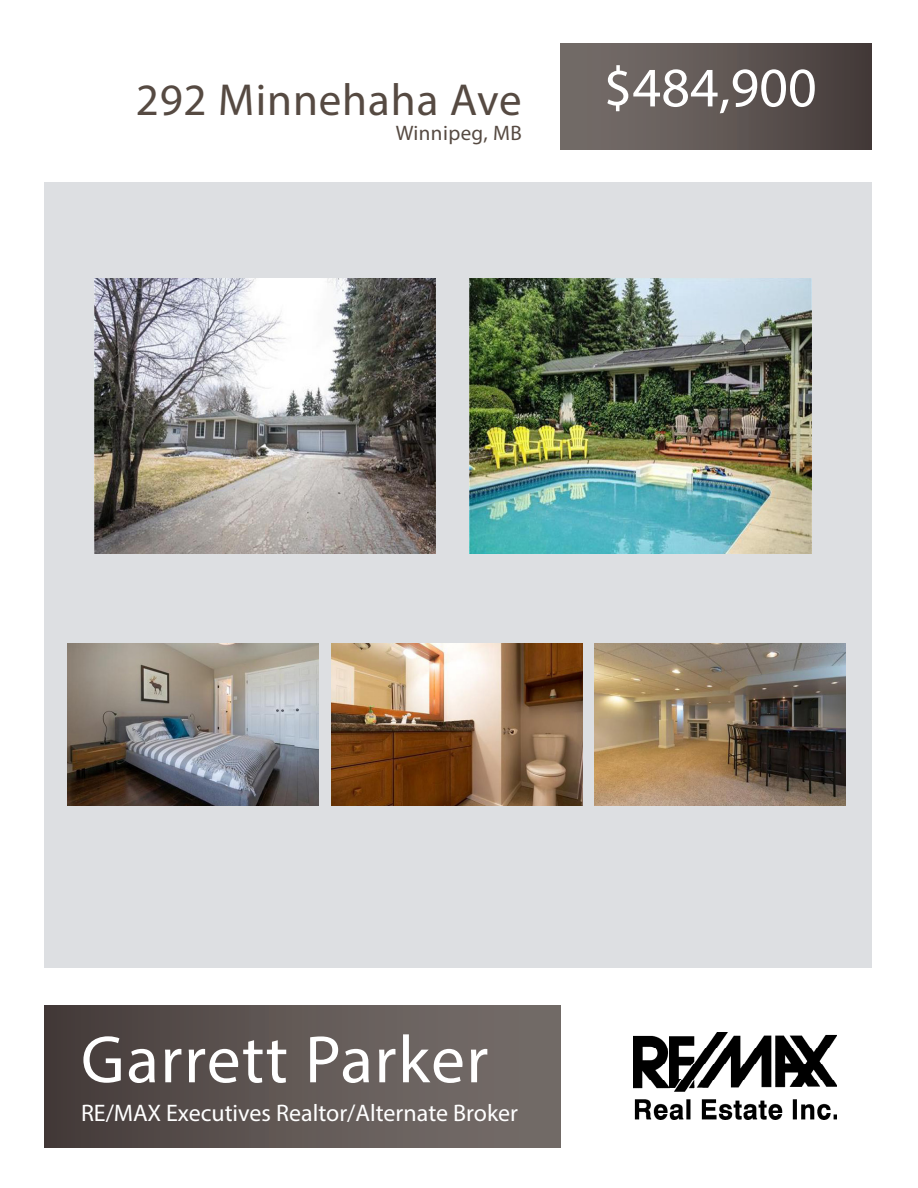
<style>
.page{position:relative;width:918px;height:1188px;background:#fff}
.page>*{position:absolute;margin:0;border:0;box-sizing:border-box;transform-origin:0 0}
.t1{font:67.5px "Myriad Pro";letter-spacing:.02em;color:#fff}
.t2{font:56.1px "Myriad Pro";color:#fff}
.t3{font:45px "Myriad Pro";letter-spacing:.02em;color:#564a42}
.t4{font:24px "Myriad Pro";color:#fff}
.t5{font:21px "Myriad Pro";letter-spacing:.02em;color:#564a42}
</style>
<div class="page">
<div style="left:44px;top:182px;width:828px;height:786px;background:#dddfe2"></div>
<div style="left:561px;top:43px;width:311px;height:106px;background:linear-gradient(to right,#79716d,#463d3b)"></div>
<img style="left:68px;top:644px;width:251px;height:162px">
<div style="left:44px;top:1006px;width:517px;height:141px;background:linear-gradient(to right,#463d3b,#79716d)"></div>
<img style="left:634px;top:1032px;width:203px;height:88px">
<img style="left:331px;top:644px;width:251px;height:162px">
<img style="left:595px;top:644px;width:251px;height:162px">
<img style="left:94px;top:279px;width:342px;height:275px">
<img style="left:470px;top:279px;width:341px;height:275px">
<p class="t3" style="left:136px;top:72px;width:388px">292 Minnehaha Ave</p>
<p class="t5" style="left:396px;top:120px;width:128px">Winnipeg, MB</p>
<p class="t2" style="left:604px;top:53px;width:215px">$484,900</p>
<p class="t1" style="left:81px;top:1018px;width:409px">Garrett Parker</p>
<p class="t4" style="left:81px;top:1098px;width:439px">RE/MAX Executives Realtor/Alternate Broker</p>
</div>
